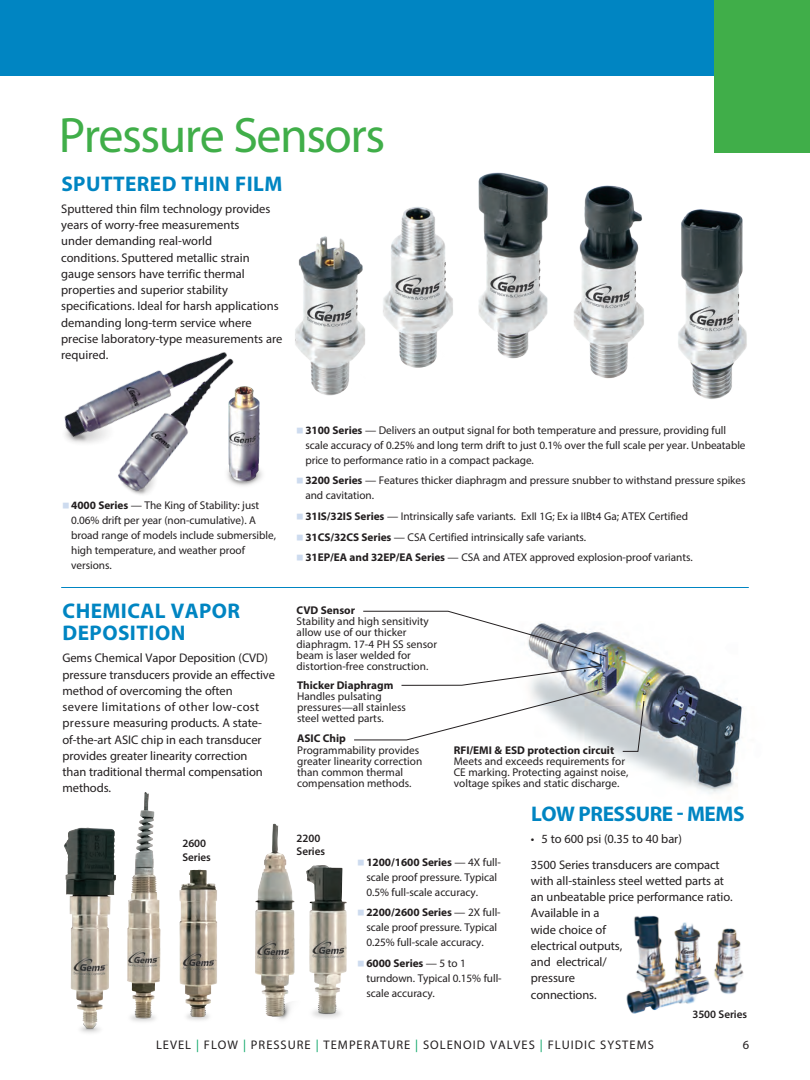
<style>
.page{position:relative;width:810px;height:1080px;background:#fff}
.page>*{position:absolute;margin:0;border:0;box-sizing:border-box;transform-origin:0 0}
.Header_1{font:50px "Myriad Pro";letter-spacing:-.03em;color:#40ae49}
.Header_2{font:700 21.25px/22.5px "Myriad Pro";letter-spacing:.02em;color:#0085c2}
.Header_2-2{font:700 21.25px "Myriad Pro";letter-spacing:-.02em;color:#0085c2}
.Body_Small{font:12.5px/16.2px "Myriad Pro";letter-spacing:-.005em;color:#231f20}
.Body_Small-2{font:12.5px "Myriad Pro";letter-spacing:.08em;color:#231f20}
.Callout_Body{font:11.25px/15px "Myriad Pro";letter-spacing:-.005em;color:#231f20}
.Callout_Header{font:700 11.25px "Myriad Pro";color:#231f20}
.t1{font:600 11.25px/13.8px "Myriad Pro";letter-spacing:-.005em;color:#231f20}
.s1{font-weight:700}
.s2{color:#00a261}
</style>
<div class="page">
<div style="left:0;top:0;width:810px;height:75px;background:#0085c2"></div>
<div style="left:714px;top:0;width:96px;height:153px;background:#40ae49"></div>
<img style="left:64px;top:352px;width:170px;height:143px">
<img style="left:543px;top:635px;width:200px;height:159px">
<svg style="left:363px;top:611px;width:244px;height:46px"></svg>
<svg style="left:354px;top:665px;width:250px;height:76px"></svg>
<svg style="left:622px;top:700px;width:23px;height:52px"></svg>
<img style="left:221px;top:384px;width:41px;height:108px">
<img style="left:307px;top:865px;width:40px;height:153px">
<img style="left:179px;top:869px;width:38px;height:151px">
<img style="left:255px;top:823px;width:52px;height:197px">
<img style="left:64px;top:827px;width:52px;height:206px">
<img style="left:127px;top:809px;width:17px;height:199px">
<img style="left:626px;top:915px;width:118px;height:99px">
<hr style="left:61px;top:587px;width:688px;height:1px;background:#0085c2">
<img style="left:478px;top:172px;width:70px;height:187px">
<img style="left:295px;top:236px;width:70px;height:160px">
<img style="left:678px;top:209px;width:69px;height:190px">
<img style="left:383px;top:207px;width:70px;height:161px">
<img style="left:574px;top:185px;width:70px;height:194px">
<p class="Header_1" style="left:59px;top:105px;width:328px">Pressure Sensors</p>
<p class="Header_2" style="left:61px;top:172px;width:223px">SPUTTERED THIN FILM</p>
<p class="Body_Small" style="left:61px;top:200px;width:223px">Sputtered thin film technology provides years of worry-free measurements<br>under demanding real-world<br>conditions. Sputtered metallic strain gauge sensors have terrific thermal properties and superior stability specifications. Ideal for harsh applications demanding long-term service where precise laboratory-type measurements are required.</p>
<p class="Callout_Body" style="left:71px;top:498px;width:206px;text-indent:-9px"><sup>█</sup> <span class="s1">4000 Series</span> — The King of Stability: just 0.06% drift per year (non-cumulative). A broad range of models include submersible, high temperature, and weather proof versions.</p>
<p class="Header_2" style="left:63px;top:599px;width:179px">CHEMICAL VAPOR<br>DEPOSITION</p>
<p class="Body_Small" style="left:62px;top:650px;width:214px">Gems Chemical Vapor Deposition (CVD) pressure transducers provide an effective method of overcoming the often<br>severe limitations of other low-cost pressure measuring products. A state&shy;of-the-art ASIC chip in each transducer provides greater linearity correction<br>than traditional thermal compensation methods.</p>
<p class="t1" style="left:182px;top:836px;width:30px">2600<br>Series</p>
<p class="Callout_Body" style="left:305px;top:422px;width:442px;text-indent:-9px"><sup>█</sup> <span class="s1">3100 Series</span> — Delivers an output signal for both temperature and pressure, providing full scale accuracy of 0.25% and long term drift to just 0.1% over the full scale per year. Unbeatable price to performance ratio in a compact package.</p>
<p class="Callout_Body" style="left:305px;top:473px;width:442px;text-indent:-9px"><sup>█</sup> <span class="s1">3200 Series</span> — Features thicker diaphragm and pressure snubber to withstand pressure spikes and cavitation.</p>
<p class="Callout_Body" style="left:297px;top:509px;width:393px"><sup>█</sup> <span class="s1">31IS/32IS Series</span> — Intrinsically safe variants. ExII 1G; Ex ia IIBt4 Ga; ATEX Certified</p>
<p class="Callout_Body" style="left:297px;top:529px;width:291px"><sup>█</sup> <span class="s1">31CS/32CS Series</span> — CSA Certified intrinsically safe variants.</p>
<p class="Callout_Body" style="left:297px;top:550px;width:398px"><sup>█</sup> <span class="s1">31EP/EA and 32EP/EA Series</span> — CSA and ATEX approved explosion-proof variants.</p>
<p class="Callout_Header" style="left:297px;top:603px;width:60px">CVD Sensor</p>
<p class="Callout_Body" style="left:297px;top:616px;width:142px;line-height:11.2px">Stability and high sensitivity allow use of our thicker diaphragm. 17-4 PH SS sensor beam is laser welded for distortion-free construction.</p>
<p class="Callout_Header" style="left:297px;top:678px;width:98px">Thicker Diaphragm</p>
<p class="Callout_Body" style="left:297px;top:690px;width:110px;line-height:11.2px">Handles pulsating pressures—all stainless steel wetted parts.</p>
<p class="Callout_Header" style="left:297px;top:731px;width:50px">ASIC Chip</p>
<p class="Callout_Body" style="left:297px;top:744px;width:127px;line-height:11.2px">Programmability provides greater linearity correction than common thermal compensation methods.</p>
<p class="Callout_Header" style="left:454px;top:743px;width:162px">RFI/EMI &amp; ESD protection circuit</p>
<p class="Callout_Body" style="left:454px;top:755px;width:176px;line-height:11.2px">Meets and exceeds requirements for<br>CE marking. Protecting against noise, voltage spikes and static discharge.</p>
<p class="t1" style="left:297px;top:831px;width:30px">2200<br>Series</p>
<p class="Callout_Body" style="left:366px;top:854px;width:136px;text-indent:-9px"><sup>█</sup> <span class="s1">1200/1600 Series</span> — 4X full&shy;scale proof pressure. Typical<br>0.5% full-scale accuracy.</p>
<p class="Callout_Body" style="left:366px;top:905px;width:136px;text-indent:-9px"><sup>█</sup> <span class="s1">2200/2600 Series</span> — 2X full&shy;scale proof pressure. Typical<br>0.25% full-scale accuracy.</p>
<p class="Callout_Body" style="left:366px;top:955px;width:137px;text-indent:-9px"><sup>█</sup> <span class="s1">6000 Series</span> — 5 to 1 turndown. Typical 0.15% full&shy;scale accuracy.</p>
<p class="Header_2-2" style="left:531px;top:800px;width:215px">LOW PRESSURE - MEMS</p>
<p class="Body_Small" style="left:531px;top:831px;width:153px">• 5 to 600 psi (0.35 to 40 bar)</p>
<p class="Body_Small" style="left:531px;top:856px;width:203px">3500 Series transducers are compact with all-stainless steel wetted parts at an unbeatable price performance ratio.<br>Available in a<br>wide choice of<br>electrical outputs,<br>and electrical/<br>pressure<br>connections.</p>
<p class="t1" style="left:692px;top:1007px;width:56px">3500 Series</p>
<p class="Body_Small-2" style="left:156px;top:1037px;width:499px">LEVEL <span class="s2">|</span> FLOW <span class="s2">|</span> PRESSURE <span class="s2">|</span> TEMPERATURE <span class="s2">|</span> SOLENOID VALVES <span class="s2">|</span> FLUIDIC SYSTEMS</p>
<p class="Body_Small" style="left:743px;top:1037px;width:8px">6</p>
</div>
